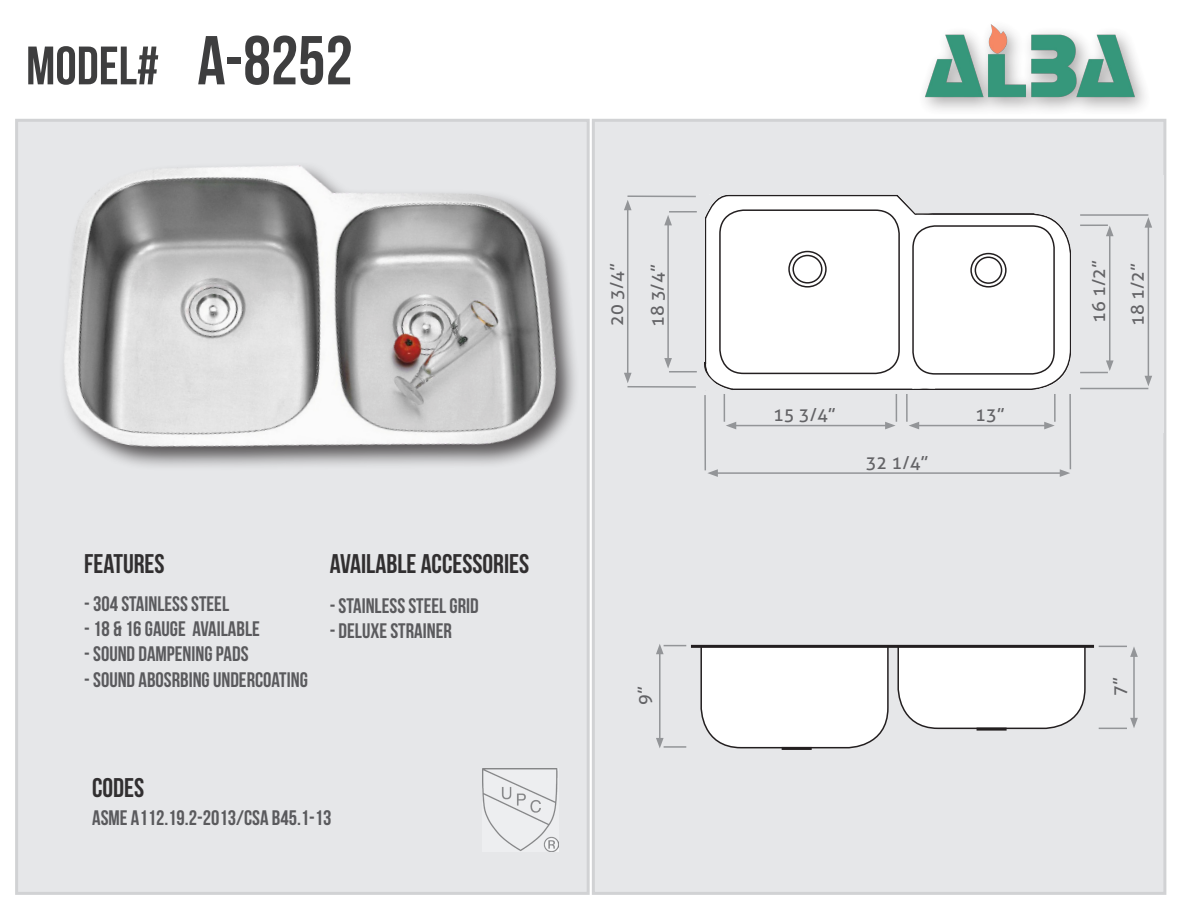
<style>
.page{position:relative;width:1188px;height:918px;background:#fff}
.page>*{position:absolute;margin:0;border:0;box-sizing:border-box;transform-origin:0 0}
.t1{font:54px "Bebas Neue";color:#3e3e3f}
.t2{font:27px "Bebas Neue";color:#312f30}
.t3{font:21px "Bebas Neue";color:#5a5a5d}
.t4{font:18px "Aller";color:#636366}
.s1{font-size:69px}
</style>
<div class="page">
<div style="left:592px;top:119px;width:574px;height:776px;background:#e6e7e9;border:3px solid #d1d2d4"></div>
<div style="left:17px;top:120px;width:571px;height:773px;background:#e6e7e9"></div>
<img style="left:63px;top:165px;width:512px;height:302px">
<div style="left:15px;top:119px;width:575px;height:776px;border:3px solid #d1d2d4"></div>
<div style="left:917px;top:17px;width:236px;height:100px;background:#231f20;opacity:.47"></div>
<img style="left:917px;top:17px;width:225px;height:83px">
<img style="left:482px;top:769px;width:76px;height:82px">
<hr style="left:659px;top:652px;width:2px;height:88px;background:#939598">
<svg style="left:656px;top:738px;width:8px;height:10px"></svg>
<div style="left:898px;top:589px;width:187px;height:139px;background:#fff;border-radius:40px"></div>
<div style="left:897px;top:588px;width:189px;height:141px;border:2px solid #231f20;border-radius:40px"></div>
<div style="left:701px;top:589px;width:187px;height:159px;background:#fff;border-radius:40px"></div>
<div style="left:700px;top:588px;width:189px;height:160px;border:2px solid #231f20;border-radius:40px"></div>
<div style="left:684px;top:571px;width:414px;height:75px;background:#e6e7e9"></div>
<hr style="left:691px;top:645px;width:403px;height:3px;background:#231f20">
<hr style="left:782px;top:747px;width:30px;height:3px;background:#231f20">
<hr style="left:977px;top:728px;width:30px;height:3px;background:#231f20">
<svg style="left:656px;top:644px;width:30px;height:10px"></svg>
<hr style="left:664px;top:746px;width:22px;height:2px;background:#939598">
<hr style="left:1133px;top:655px;width:2px;height:65px;background:#939598">
<svg style="left:1099px;top:646px;width:39px;height:11px"></svg>
<svg style="left:1099px;top:718px;width:39px;height:11px"></svg>
<div style="left:893px;top:214px;width:178px;height:175px;background:#fff;border-radius:41px"></div>
<div style="left:892px;top:213px;width:179px;height:177px;border:2px solid #231f20;border-radius:41px"></div>
<div style="left:912px;top:382px;width:23px;height:7px;background:#fff;border:2px solid #fff"></div>
<div style="left:894px;top:215px;width:39px;height:12px;background:#fff"></div>
<div style="left:912px;top:225px;width:143px;height:150px;border:2px solid #231f20;border-radius:22px"></div>
<svg style="left:971px;top:254px;width:35px;height:33px"></svg>
<div style="left:970px;top:253px;width:37px;height:35px;border:2px solid #231f20;border-radius:50%"></div>
<div style="left:1071px;top:176px;width:92px;height:257px;background:#e6e7e9"></div>
<div style="left:975px;top:257px;width:27px;height:26px;background:#fff;border-radius:50%"></div>
<div style="left:975px;top:257px;width:27px;height:27px;border:2px solid #231f20;border-radius:50%"></div>
<svg style="left:1033px;top:213px;width:38px;height:41px"></svg>
<div style="left:1067px;top:219px;width:7px;height:13px;background:#e6e7e9"></div>
<hr style="left:1054px;top:394px;width:2px;height:28px;background:#939598">
<hr style="left:917px;top:425px;width:130px;height:1px;background:#939598">
<svg style="left:684px;top:194px;width:248px;height:235px"></svg>
<svg style="left:1044px;top:422px;width:11px;height:7px"></svg>
<hr style="left:704px;top:395px;width:2px;height:75px;background:#939598">
<hr style="left:1069px;top:394px;width:2px;height:75px;background:#939598">
<hr style="left:716px;top:472px;width:346px;height:2px;background:#939598">
<svg style="left:707px;top:469px;width:11px;height:8px"></svg>
<svg style="left:1060px;top:469px;width:10px;height:8px"></svg>
<hr style="left:669px;top:211px;width:28px;height:2px;background:#939598">
<hr style="left:669px;top:371px;width:28px;height:2px;background:#939598">
<hr style="left:667px;top:223px;width:2px;height:137px;background:#939598">
<svg style="left:664px;top:215px;width:8px;height:10px"></svg>
<svg style="left:664px;top:358px;width:8px;height:10px"></svg>
<hr style="left:627px;top:386px;width:69px;height:2px;background:#939598">
<hr style="left:627px;top:195px;width:69px;height:2px;background:#939598">
<hr style="left:627px;top:208px;width:1px;height:167px;background:#939598">
<svg style="left:624px;top:200px;width:8px;height:10px"></svg>
<svg style="left:624px;top:373px;width:8px;height:10px"></svg>
<hr style="left:1080px;top:224px;width:28px;height:2px;background:#939598">
<hr style="left:1109px;top:234px;width:1px;height:129px;background:#939598">
<svg style="left:1106px;top:226px;width:8px;height:10px"></svg>
<svg style="left:1033px;top:351px;width:81px;height:48px"></svg>
<hr style="left:1080px;top:388px;width:68px;height:1px;background:#939598">
<hr style="left:1080px;top:214px;width:68px;height:2px;background:#939598">
<hr style="left:1148px;top:225px;width:1px;height:153px;background:#939598">
<svg style="left:1145px;top:217px;width:7px;height:11px"></svg>
<svg style="left:1145px;top:376px;width:7px;height:10px"></svg>
<p class="t1" style="left:26px;top:36px;width:328px">MODEL# <span class="s1">A-8252</span></p>
<p class="t2" style="left:84px;top:549px;width:82px">FEATURES</p>
<p class="t3" style="left:84px;top:592px;width:146px">- 304 STAINLESS STEEL</p>
<p class="t3" style="left:84px;top:617px;width:177px">- 18 &amp; 16 GAUGE AVAILABLE</p>
<p class="t3" style="left:84px;top:643px;width:166px">- SOUND DAMPENING PADS</p>
<p class="t3" style="left:84px;top:668px;width:225px">- SOUND ABOSRBING UNDERCOATING</p>
<p class="t2" style="left:330px;top:549px;width:201px">AVAILABLE ACCESSORIES</p>
<p class="t3" style="left:330px;top:594px;width:151px">- STAINLESS STEEL GRID</p>
<p class="t3" style="left:330px;top:620px;width:124px">- DELUXE STRAINER</p>
<p class="t2" style="left:92px;top:773px;width:54px">CODES</p>
<p class="t3" style="left:92px;top:806px;width:241px">ASME A112.19.2-2013/CSA B45.1-13</p>
<p class="t4" style="left:606px;top:326px;width:64px;rotate:-90deg">20 3/4”</p>
<p class="t4" style="left:646px;top:327px;width:64px;rotate:-90deg">18 3/4”</p>
<p class="t4" style="left:1088px;top:323px;width:64px;rotate:-90deg">16 1/2”</p>
<p class="t4" style="left:1127px;top:326px;width:64px;rotate:-90deg">18 1/2”</p>
<p class="t4" style="left:634px;top:705px;width:20px;rotate:-90deg">9”</p>
<p class="t4" style="left:773px;top:404px;width:64px">15 3/4”</p>
<p class="t4" style="left:975px;top:404px;width:31px">13”</p>
<p class="t4" style="left:866px;top:451px;width:65px">32 1/4”</p>
<p class="t4" style="left:1109px;top:696px;width:20px;rotate:-90deg">7”</p>
</div>
